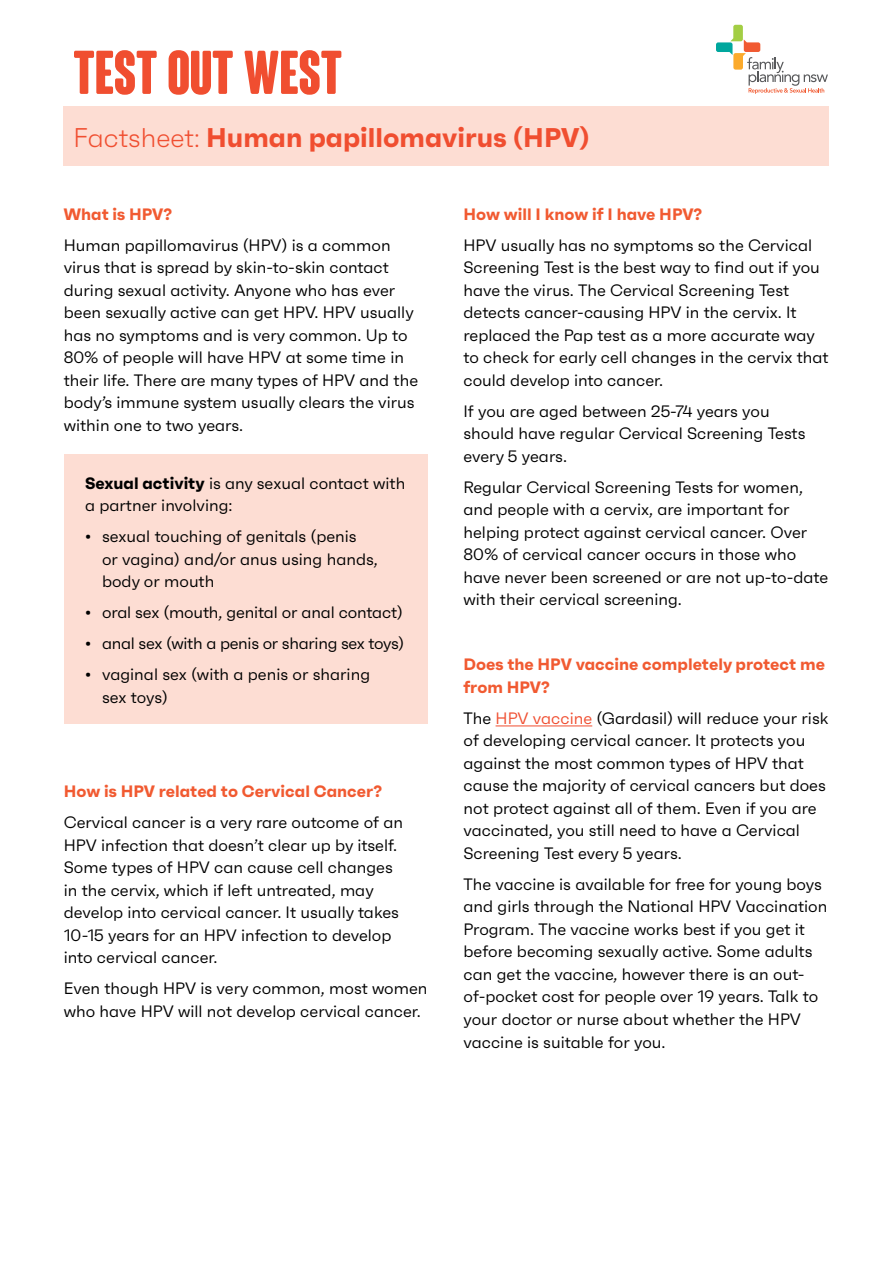
<style>
.page{position:relative;width:893px;height:1263px;background:#fff}
.page>*{position:absolute;margin:0;border:0;box-sizing:border-box;transform-origin:0 0}
.t1{font:700 condensed 60px "Coluna Rounded";color:#f04e30}
.t2{font:700 27px "Faktum";color:#f04e30}
.t3{font:16.5px/22.5px "Faktum";color:#000}
.t4{font:700 16.5px/22.5px "Faktum";color:#f15a31}
.t5{font:16.5px "Faktum";letter-spacing:-.02em;color:#000}
.s1{font-weight:300}
.s2{font-weight:700}
.s3{color:#f04e30}
</style>
<div class="page">
<div style="left:64px;top:106px;width:765px;height:60px;background:#fdddd3"></div>
<svg style="left:716px;top:25px;width:112px;height:69px"></svg>
<div style="left:64px;top:454px;width:363px;height:270px;background:#fdddd3"></div>
<hr style="left:496px;top:725px;width:96px;height:1px;background:#f04e30">
<h1 class="t1" style="left:73px;top:40px;width:270px">TEST OUT WEST</h1>
<h2 class="t2" style="left:73px;top:121px;width:518px"><span class="s1">Factsheet:</span> Human papillomavirus (HPV)</h2>
<p class="t4" style="left:64px;top:202px;width:110px">What is HPV?</p>
<p class="t3" style="left:64px;top:234px;width:356px">Human papillomavirus (HPV) is a common virus that is spread by skin-to-skin contact during sexual activity. Anyone who has ever been sexually active can get HPV. HPV usually has no symptoms and is very common. Up to 80% of people will have HPV at some time in their life. There are many types of HPV and the body’s immune system usually clears the virus within one to two years.</p>
<p class="t3" style="left:85px;top:472px;width:322px"><span class="s2">Sexual activity</span> is any sexual contact with a partner involving:</p>
<p class="t3" style="left:102px;top:525px;width:277px;text-indent:-17px">• sexual touching of genitals (penis<br>or vagina) and/or anus using hands, body or mouth</p>
<p class="t3" style="left:85px;top:601px;width:319px">• oral sex (mouth, genital or anal contact)</p>
<p class="t5" style="left:85px;top:634px;width:321px">• anal sex (with a penis or sharing sex toys)</p>
<p class="t3" style="left:102px;top:663px;width:270px;text-indent:-17px">• vaginal sex (with a penis or sharing sex toys)</p>
<p class="t4" style="left:64px;top:780px;width:320px">How is HPV related to Cervical Cancer?</p>
<p class="t3" style="left:64px;top:811px;width:341px">Cervical cancer is a very rare outcome of an HPV infection that doesn’t clear up by itself.<br>Some types of HPV can cause cell changes in the cervix, which if left untreated, may develop into cervical cancer. It usually takes 10-15 years for an HPV infection to develop into cervical cancer.</p>
<p class="t3" style="left:64px;top:977px;width:365px">Even though HPV is very common, most women who have HPV will not develop cervical cancer.</p>
<p class="t4" style="left:463px;top:202px;width:240px">How will I know if I have HPV?</p>
<p class="t3" style="left:463px;top:234px;width:367px">HPV usually has no symptoms so the Cervical Screening Test is the best way to find out if you have the virus. The Cervical Screening Test detects cancer-causing HPV in the cervix. It replaced the Pap test as a more accurate way to check for early cell changes in the cervix that could develop into cancer.</p>
<p class="t3" style="left:463px;top:400px;width:343px">If you are aged between 25-74 years you should have regular Cervical Screening Tests every 5 years.</p>
<p class="t3" style="left:463px;top:476px;width:366px">Regular Cervical Screening Tests for women, and people with a cervix, are important for helping protect against cervical cancer. Over 80% of cervical cancer occurs in those who have never been screened or are not up-to-date with their cervical screening.</p>
<p class="t4" style="left:463px;top:653px;width:363px">Does the HPV vaccine completely protect me from HPV?</p>
<p class="t3" style="left:463px;top:707px;width:367px">The <span class="s3">HPV vaccine</span> (Gardasil) will reduce your risk of developing cervical cancer. It protects you against the most common types of HPV that cause the majority of cervical cancers but does not protect against all of them. Even if you are vaccinated, you still need to have a Cervical Screening Test every 5 years.</p>
<p class="t3" style="left:463px;top:873px;width:365px">The vaccine is available for free for young boys and girls through the National HPV Vaccination Program. The vaccine works best if you get it before becoming sexually active. Some adults can get the vaccine, however there is an out&shy;of-pocket cost for people over 19 years. Talk to your doctor or nurse about whether the HPV vaccine is suitable for you.</p>
</div>
